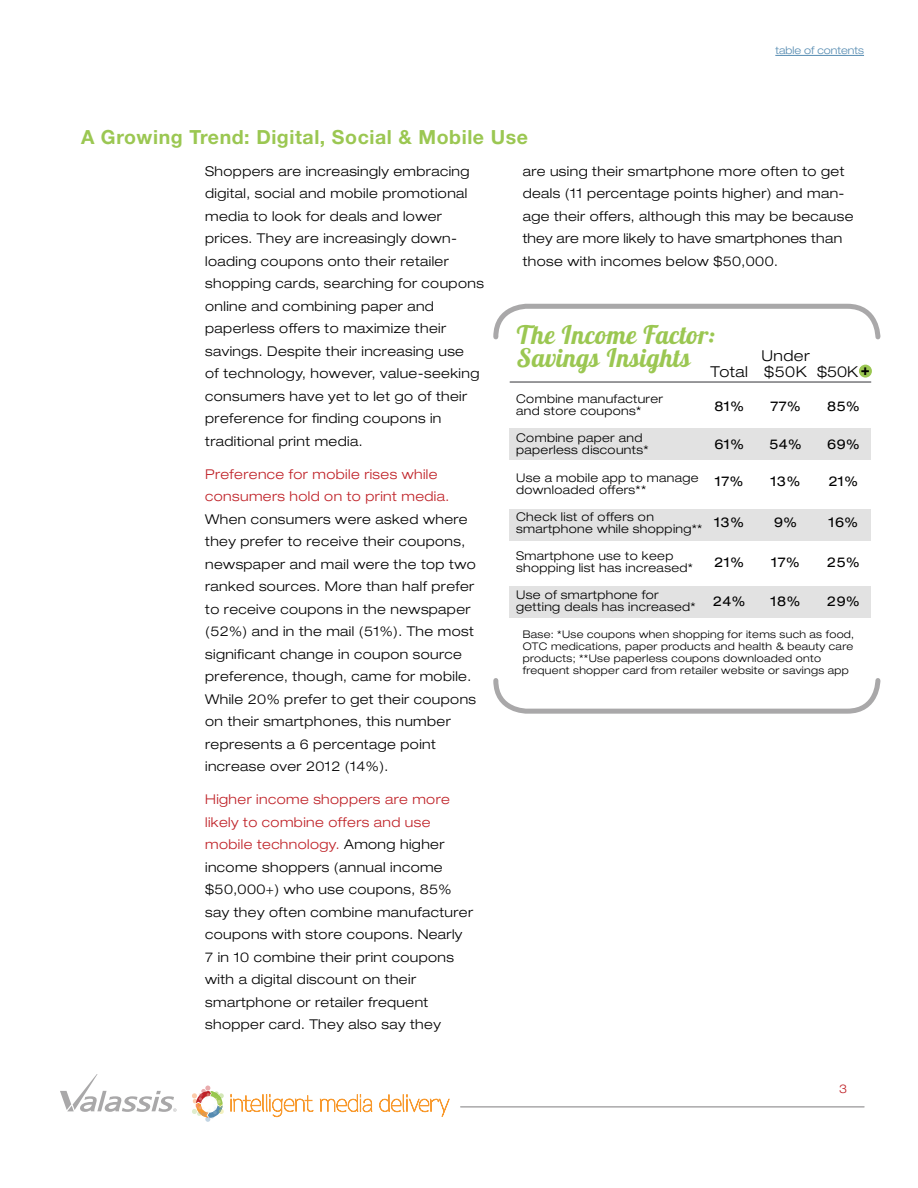
<style>
.page{position:relative;width:918px;height:1188px;background:#fff}
.page>*{position:absolute;margin:0;border:0;box-sizing:border-box;transform-origin:0 0}
.t1{font:25.5px/22.5px "Lobster 1.4";letter-spacing:.01em;color:#9bc752}
.t2{font:700 19.5px "Helvetica Neue LT Std";letter-spacing:.03em;color:#9bc752}
.t3{font:300 expanded 15px "Helvetica Neue LT Std";letter-spacing:.03em;color:#000}
.t4{font:300 expanded 13.5px/22.5px "Helvetica Neue LT Std";letter-spacing:.03em;color:#000}
.t5{font:300 expanded 13.5px/22.5px "Helvetica Neue LT Std";letter-spacing:.03em;color:#bf2127}
.t6{font:expanded 13.5px "Helvetica Neue";letter-spacing:.03em;color:#000}
.t7{font:expanded 13.5px "Helvetica Neue LT Std";letter-spacing:.03em;color:#000}
.t8{font:300 expanded 12px/12px "Helvetica Neue LT Std";letter-spacing:.03em;color:#000}
.t9{font:300 expanded 12px "Helvetica Neue LT Std";color:#bf2127}
.t10{font:300 expanded 10.5px/12px "Helvetica Neue LT Std";letter-spacing:.03em;color:#000}
.t11{font:300 expanded 10.5px "Helvetica Neue LT Std";color:#558bb1}
.s1{color:#bf2127}
.s2{font-family:"Helvetica Neue";font-weight:700}
</style>
<div class="page">
<svg style="left:493px;top:303px;width:388px;height:37px"></svg>
<svg style="left:493px;top:678px;width:388px;height:36px"></svg>
<hr style="left:461px;top:1106px;width:403px;height:2px;background:#a9a8a9">
<svg style="left:320px;top:1094px;width:130px;height:23px"></svg>
<svg style="left:231px;top:1094px;width:83px;height:23px"></svg>
<svg style="left:192px;top:1086px;width:32px;height:36px"></svg>
<svg style="left:60px;top:1074px;width:117px;height:38px"></svg>
<hr style="left:775px;top:55px;width:89px;height:1px;background:#558bb1">
<div style="left:859px;top:365px;width:13px;height:13px;background:#9bc752;border-radius:50%"></div>
<div style="left:510px;top:428px;width:361px;height:32px;background:#e2e2e2"></div>
<div style="left:509px;top:509px;width:362px;height:31px;background:#e2e2e2"></div>
<div style="left:509px;top:587px;width:362px;height:31px;background:#e2e2e2"></div>
<hr style="left:510px;top:381px;width:361px;height:2px;background:#77777a">
<p class="t11" style="left:775px;top:44px;width:90px">table of contents</p>
<h2 class="t2" style="left:81px;top:125px;width:449px">A Growing Trend: Digital, Social &amp; Mobile Use</h2>
<p class="t4" style="left:523px;top:160px;width:332px">are using their smartphone more often to get deals (11 percentage points higher) and man&shy;age their offers, although this may be because they are more likely to have smartphones than those with incomes below $50,000.</p>
<p class="t4" style="left:205px;top:160px;width:280px">Shoppers are increasingly embracing digital, social and mobile promotional media to look for deals and lower prices. They are increasingly down&shy;loading coupons onto their retailer shopping cards, searching for coupons online and combining paper and paperless offers to maximize their savings. Despite their increasing use<br>of technology, however, value-seeking consumers have yet to let go of their preference for finding coupons in traditional print media.</p>
<p class="t5" style="left:205px;top:463px;width:246px">Preference for mobile rises while consumers hold on to print media.</p>
<p class="t4" style="left:205px;top:508px;width:272px">When consumers were asked where they prefer to receive their coupons, newspaper and mail were the top two ranked sources. More than half prefer to receive coupons in the newspaper (52%) and in the mail (51%). The most significant change in coupon source preference, though, came for mobile.<br>While 20% prefer to get their coupons on their smartphones, this number represents a 6 percentage point increase over 2012 (14%).</p>
<p class="t4" style="left:205px;top:788px;width:269px"><span class="s1">Higher income shoppers are more likely to combine offers and use mobile technology.</span> Among higher income shoppers (annual income $50,000+) who use coupons, 85% say they often combine manufacturer coupons with store coupons. Nearly<br>7 in 10 combine their print coupons with a digital discount on their smartphone or retailer frequent shopper card. They also say they</p>
<h1 class="t1" style="left:517px;top:323px;width:200px">The Income Factor:<br>Savings Insights</h1>
<p class="t3" style="left:761px;top:347px;width:50px">Under</p>
<p class="t3" style="left:764px;top:362px;width:44px">$50K</p>
<p class="t6" style="left:770px;top:398px;width:32px">77%</p>
<p class="t6" style="left:769px;top:436px;width:34px">54%</p>
<p class="t6" style="left:771px;top:473px;width:31px">13%</p>
<p class="t6" style="left:774px;top:514px;width:24px">9%</p>
<p class="t6" style="left:771px;top:554px;width:30px">17%</p>
<p class="t6" style="left:771px;top:593px;width:31px">18%</p>
<p class="t3" style="left:817px;top:362px;width:54px">$50K <span class="s2">+</span></p>
<p class="t6" style="left:827px;top:398px;width:34px">85%</p>
<p class="t6" style="left:827px;top:436px;width:34px">69%</p>
<p class="t6" style="left:829px;top:473px;width:31px">21%</p>
<p class="t6" style="left:829px;top:514px;width:31px">16%</p>
<p class="t6" style="left:827px;top:554px;width:34px">25%</p>
<p class="t6" style="left:827px;top:593px;width:34px">29%</p>
<p class="t3" style="left:711px;top:362px;width:39px">Total</p>
<p class="t7" style="left:715px;top:398px;width:31px">81%</p>
<p class="t7" style="left:715px;top:436px;width:31px">61%</p>
<p class="t7" style="left:715px;top:473px;width:30px">17%</p>
<p class="t7" style="left:715px;top:514px;width:31px">13%</p>
<p class="t7" style="left:715px;top:554px;width:31px">21%</p>
<p class="t7" style="left:713px;top:593px;width:34px">24%</p>
<p class="t8" style="left:516px;top:393px;width:148px">Combine manufacturer and store coupons*</p>
<p class="t8" style="left:516px;top:432px;width:134px">Combine paper and paperless discounts*</p>
<p class="t8" style="left:516px;top:472px;width:184px">Use a mobile app to manage downloaded offers**</p>
<p class="t8" style="left:516px;top:511px;width:188px">Check list of offers on smartphone while shopping**</p>
<p class="t8" style="left:516px;top:550px;width:178px">Smartphone use to keep shopping list has increased*</p>
<p class="t8" style="left:516px;top:589px;width:181px">Use of smartphone for getting deals has increased*</p>
<p class="t10" style="left:523px;top:628px;width:333px">Base: *Use coupons when shopping for items such as food, OTC medications, paper products and health &amp; beauty care products; **Use paperless coupons downloaded onto frequent shopper card from retailer website or savings app</p>
<p class="t9" style="left:839px;top:1081px;width:10px">3</p>
</div>
